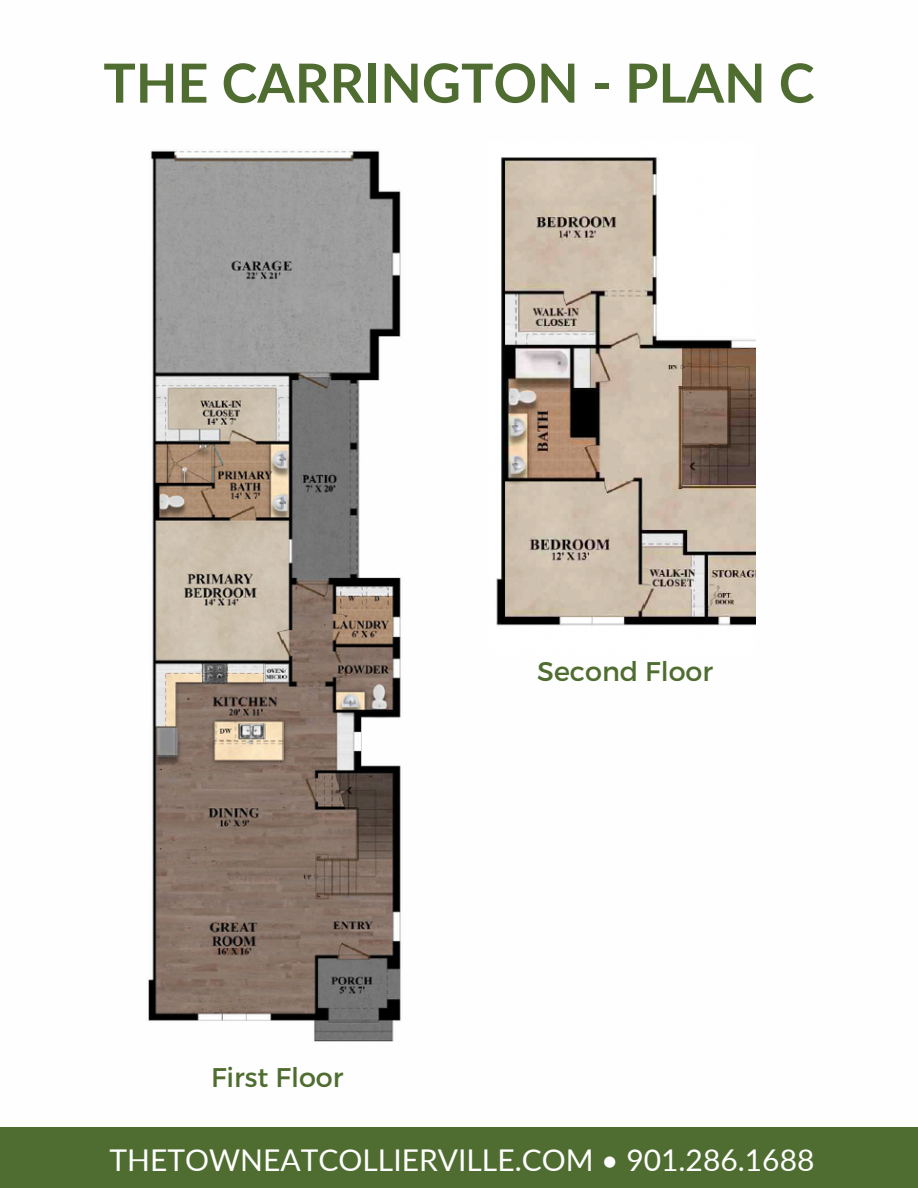
<style>
.page{position:relative;width:918px;height:1188px;background:#fff}
.page>*{position:absolute;margin:0;border:0;box-sizing:border-box;transform-origin:0 0}
.t1{font:700 54px "Lato";color:#4f6d30}
.t2{font:30px "Lato";color:#fefefe}
.t3{font:27px "Montserrat";color:#4f6d30}
</style>
<div class="page">
<div style="left:0;top:1127px;width:918px;height:61px;background:#4f6d30"></div>
<img style="left:148px;top:150px;width:253px;height:892px">
<img style="left:496px;top:157px;width:259px;height:469px">
<h2 class="t1" style="left:103px;top:49px;width:713px">THE CARRINGTON - PLAN C</h2>
<p class="t3" style="left:211px;top:1060px;width:134px">First Floor</p>
<p class="t3" style="left:537px;top:653px;width:177px">Second Floor</p>
<p class="t2" style="left:110px;top:1142px;width:706px">THETOWNEATCOLLIERVILLE.COM • 901.286.1688</p>
</div>
